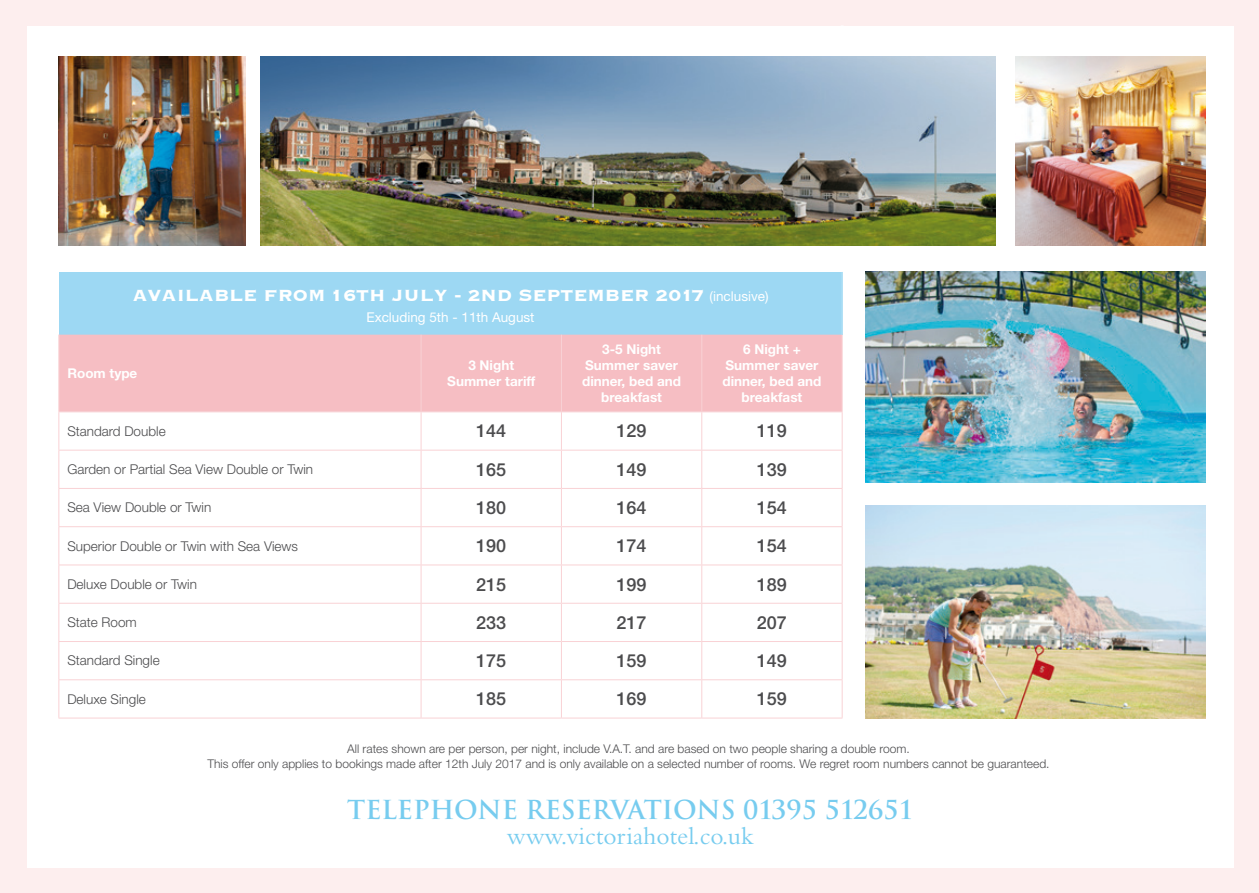
<style>
.page{position:relative;width:1259px;height:893px;background:#fdeeee}
.page>*{position:absolute;margin:0;border:0;box-sizing:border-box;transform-origin:0 0}
.t1{font:700 25.5px "Trajan Pro";color:#77ccef}
.t2{font:25.5px "Bembo Std";color:#77ccef}
.t3{font:700 21px "Copperplate";color:#fff}
.t4{font:500 18px "Helvetica Neue LT Std";color:#4c4c4e}
.t5{font:300 13.5px "Helvetica Neue LT Std";color:#4c4c4e}
.t6{font:700 13.5px/16.2px "Helvetica Neue LT Std";color:#fff;text-align:center}
.t7{font:13.5px "Helvetica Neue LT Std";color:#fff}
.t8{font:300 12px/14.4px "Helvetica Neue LT Std";color:#4c4c4e;text-align:center}
.s1{font-family:"Helvetica Neue LT Std";font-weight:400;font-size:13.5px}
</style>
<div class="page">
<div style="left:27px;top:26px;width:1206px;height:841px;background:#fff"></div>
<div style="left:59px;top:272px;width:783px;height:63px;background:#9dd8f3"></div>
<div style="left:59px;top:335px;width:783px;height:76px;background:#f6bec3"></div>
<svg style="left:59px;top:412px;width:783px;height:306px"></svg>
<hr style="left:58px;top:335px;width:1px;height:76px;background:#f9d2d5">
<hr style="left:561px;top:335px;width:1px;height:76px;background:#f9d2d5">
<hr style="left:58px;top:411px;width:363px;height:1px;background:#f9d2d5">
<hr style="left:421px;top:411px;width:141px;height:1px;background:#f9d2d5">
<hr style="left:421px;top:335px;width:1px;height:76px;background:#f9d2d5">
<hr style="left:701px;top:335px;width:1px;height:76px;background:#f9d2d5">
<hr style="left:842px;top:335px;width:1px;height:76px;background:#f9d2d5">
<hr style="left:58px;top:412px;width:1px;height:38px;background:#f9d2d5">
<hr style="left:421px;top:412px;width:1px;height:38px;background:#f9d2d5">
<hr style="left:561px;top:411px;width:141px;height:1px;background:#f9d2d5">
<hr style="left:561px;top:412px;width:1px;height:38px;background:#f9d2d5">
<hr style="left:702px;top:411px;width:140px;height:1px;background:#f9d2d5">
<hr style="left:701px;top:412px;width:1px;height:38px;background:#f9d2d5">
<hr style="left:842px;top:412px;width:1px;height:38px;background:#f9d2d5">
<hr style="left:58px;top:450px;width:363px;height:1px;background:#f9d2d5">
<hr style="left:58px;top:450px;width:1px;height:38px;background:#f9d2d5">
<hr style="left:421px;top:450px;width:140px;height:1px;background:#f9d2d5">
<hr style="left:421px;top:450px;width:1px;height:38px;background:#f9d2d5">
<hr style="left:561px;top:450px;width:141px;height:1px;background:#f9d2d5">
<hr style="left:561px;top:450px;width:1px;height:38px;background:#f9d2d5">
<hr style="left:702px;top:450px;width:140px;height:1px;background:#f9d2d5">
<hr style="left:701px;top:450px;width:1px;height:38px;background:#f9d2d5">
<hr style="left:842px;top:450px;width:1px;height:38px;background:#f9d2d5">
<hr style="left:58px;top:488px;width:363px;height:1px;background:#f9d2d5">
<hr style="left:58px;top:489px;width:1px;height:37px;background:#f9d2d5">
<hr style="left:421px;top:488px;width:140px;height:1px;background:#f9d2d5">
<hr style="left:421px;top:489px;width:1px;height:37px;background:#f9d2d5">
<hr style="left:561px;top:488px;width:141px;height:1px;background:#f9d2d5">
<hr style="left:561px;top:489px;width:1px;height:37px;background:#f9d2d5">
<hr style="left:702px;top:488px;width:140px;height:1px;background:#f9d2d5">
<hr style="left:701px;top:489px;width:1px;height:37px;background:#f9d2d5">
<hr style="left:842px;top:489px;width:1px;height:37px;background:#f9d2d5">
<hr style="left:58px;top:526px;width:363px;height:1px;background:#f9d2d5">
<hr style="left:58px;top:527px;width:1px;height:38px;background:#f9d2d5">
<hr style="left:421px;top:526px;width:140px;height:1px;background:#f9d2d5">
<hr style="left:421px;top:527px;width:1px;height:38px;background:#f9d2d5">
<hr style="left:561px;top:526px;width:141px;height:1px;background:#f9d2d5">
<hr style="left:561px;top:527px;width:1px;height:38px;background:#f9d2d5">
<hr style="left:702px;top:526px;width:140px;height:1px;background:#f9d2d5">
<hr style="left:701px;top:527px;width:1px;height:38px;background:#f9d2d5">
<hr style="left:842px;top:527px;width:1px;height:38px;background:#f9d2d5">
<hr style="left:58px;top:565px;width:363px;height:1px;background:#f9d2d5">
<hr style="left:58px;top:565px;width:1px;height:38px;background:#f9d2d5">
<hr style="left:421px;top:565px;width:140px;height:1px;background:#f9d2d5">
<hr style="left:421px;top:565px;width:1px;height:38px;background:#f9d2d5">
<hr style="left:561px;top:565px;width:141px;height:1px;background:#f9d2d5">
<hr style="left:561px;top:565px;width:1px;height:38px;background:#f9d2d5">
<hr style="left:702px;top:565px;width:140px;height:1px;background:#f9d2d5">
<hr style="left:701px;top:565px;width:1px;height:38px;background:#f9d2d5">
<hr style="left:842px;top:565px;width:1px;height:38px;background:#f9d2d5">
<hr style="left:58px;top:603px;width:363px;height:1px;background:#f9d2d5">
<hr style="left:58px;top:604px;width:1px;height:37px;background:#f9d2d5">
<hr style="left:421px;top:603px;width:140px;height:1px;background:#f9d2d5">
<hr style="left:421px;top:604px;width:1px;height:37px;background:#f9d2d5">
<hr style="left:561px;top:603px;width:141px;height:1px;background:#f9d2d5">
<hr style="left:561px;top:604px;width:1px;height:37px;background:#f9d2d5">
<hr style="left:702px;top:603px;width:140px;height:1px;background:#f9d2d5">
<hr style="left:701px;top:604px;width:1px;height:37px;background:#f9d2d5">
<hr style="left:842px;top:604px;width:1px;height:37px;background:#f9d2d5">
<hr style="left:58px;top:641px;width:363px;height:1px;background:#f9d2d5">
<hr style="left:58px;top:642px;width:1px;height:37px;background:#f9d2d5">
<hr style="left:421px;top:641px;width:140px;height:1px;background:#f9d2d5">
<hr style="left:421px;top:642px;width:1px;height:37px;background:#f9d2d5">
<hr style="left:561px;top:641px;width:141px;height:1px;background:#f9d2d5">
<hr style="left:561px;top:642px;width:1px;height:37px;background:#f9d2d5">
<hr style="left:702px;top:641px;width:140px;height:1px;background:#f9d2d5">
<hr style="left:701px;top:642px;width:1px;height:37px;background:#f9d2d5">
<hr style="left:842px;top:642px;width:1px;height:37px;background:#f9d2d5">
<hr style="left:58px;top:679px;width:363px;height:1px;background:#f9d2d5">
<hr style="left:58px;top:680px;width:1px;height:38px;background:#f9d2d5">
<hr style="left:421px;top:679px;width:140px;height:1px;background:#f9d2d5">
<hr style="left:421px;top:680px;width:1px;height:38px;background:#f9d2d5">
<hr style="left:561px;top:679px;width:141px;height:1px;background:#f9d2d5">
<hr style="left:561px;top:680px;width:1px;height:38px;background:#f9d2d5">
<hr style="left:702px;top:679px;width:140px;height:1px;background:#f9d2d5">
<hr style="left:701px;top:680px;width:1px;height:38px;background:#f9d2d5">
<hr style="left:842px;top:680px;width:1px;height:38px;background:#f9d2d5">
<hr style="left:58px;top:718px;width:363px;height:1px;background:#f9d2d5">
<hr style="left:421px;top:718px;width:140px;height:1px;background:#f9d2d5">
<hr style="left:561px;top:718px;width:141px;height:1px;background:#f9d2d5">
<hr style="left:702px;top:718px;width:140px;height:1px;background:#f9d2d5">
<hr style="left:842px;top:272px;width:1px;height:63px;background:#bde4f7">
<img style="left:261px;top:57px;width:734px;height:188px">
<img style="left:865px;top:272px;width:340px;height:211px">
<img style="left:865px;top:505px;width:340px;height:213px">
<img style="left:58px;top:56px;width:188px;height:190px">
<img style="left:1015px;top:56px;width:190px;height:190px">
<h2 class="t3" style="left:132px;top:282px;width:638px">AVAILABLE FROM 16TH JULY - 2ND SEPTEMBER 2017 <span class="s1">(inclusive)</span></h2>
<p class="t7" style="left:366px;top:309px;width:170px">Excluding 5th - 11th August</p>
<p class="t6" style="left:67px;top:365px;width:71px">Room type</p>
<p class="t6" style="left:447px;top:357px;width:89px">3 Night<br>Summer tariff</p>
<p class="t6" style="left:582px;top:341px;width:101px">3-5 Night<br>Summer saver dinner, bed and breakfast</p>
<p class="t6" style="left:722px;top:341px;width:101px">6 Night +<br>Summer saver dinner, bed and breakfast</p>
<p class="t5" style="left:67px;top:423px;width:100px">Standard Double</p>
<h3 class="t4" style="left:476px;top:420px;width:32px">144</h3>
<h3 class="t4" style="left:616px;top:420px;width:32px">129</h3>
<h3 class="t4" style="left:757px;top:420px;width:32px">119</h3>
<p class="t5" style="left:67px;top:461px;width:247px">Garden or Partial Sea View Double or Twin</p>
<h3 class="t4" style="left:476px;top:459px;width:32px">165</h3>
<h3 class="t4" style="left:616px;top:459px;width:32px">149</h3>
<h3 class="t4" style="left:757px;top:459px;width:32px">139</h3>
<p class="t5" style="left:67px;top:499px;width:145px">Sea View Double or Twin</p>
<h3 class="t4" style="left:476px;top:497px;width:32px">180</h3>
<h3 class="t4" style="left:616px;top:497px;width:32px">164</h3>
<h3 class="t4" style="left:757px;top:497px;width:32px">154</h3>
<p class="t5" style="left:67px;top:538px;width:232px">Superior Double or Twin with Sea Views</p>
<h3 class="t4" style="left:476px;top:535px;width:32px">190</h3>
<h3 class="t4" style="left:616px;top:535px;width:32px">174</h3>
<h3 class="t4" style="left:757px;top:535px;width:32px">154</h3>
<p class="t5" style="left:67px;top:576px;width:131px">Deluxe Double or Twin</p>
<h3 class="t4" style="left:476px;top:573px;width:32px">215</h3>
<h3 class="t4" style="left:616px;top:573px;width:32px">199</h3>
<h3 class="t4" style="left:757px;top:573px;width:32px">189</h3>
<p class="t5" style="left:67px;top:614px;width:71px">State Room</p>
<h3 class="t4" style="left:476px;top:612px;width:32px">233</h3>
<h3 class="t4" style="left:616px;top:612px;width:32px">217</h3>
<h3 class="t4" style="left:757px;top:612px;width:32px">207</h3>
<p class="t5" style="left:67px;top:652px;width:94px">Standard Single</p>
<h3 class="t4" style="left:476px;top:650px;width:32px">175</h3>
<h3 class="t4" style="left:616px;top:650px;width:32px">159</h3>
<h3 class="t4" style="left:757px;top:650px;width:32px">149</h3>
<p class="t5" style="left:67px;top:691px;width:80px">Deluxe Single</p>
<h3 class="t4" style="left:476px;top:688px;width:32px">185</h3>
<h3 class="t4" style="left:616px;top:688px;width:32px">169</h3>
<h3 class="t4" style="left:757px;top:688px;width:32px">159</h3>
<p class="t8" style="left:207px;top:742px;width:843px">All rates shown are per person, per night, include V.A.T. and are based on two people sharing a double room.<br>This offer only applies to bookings made after 12th July 2017 and is only available on a selected number of rooms. We regret room numbers cannot be guaranteed.</p>
<h1 class="t1" style="left:347px;top:794px;width:568px">TELEPHONE RESERVATIONS 01395 512651</h1>
<h1 class="t2" style="left:507px;top:821px;width:249px">www.victoriahotel.co.uk</h1>
</div>
